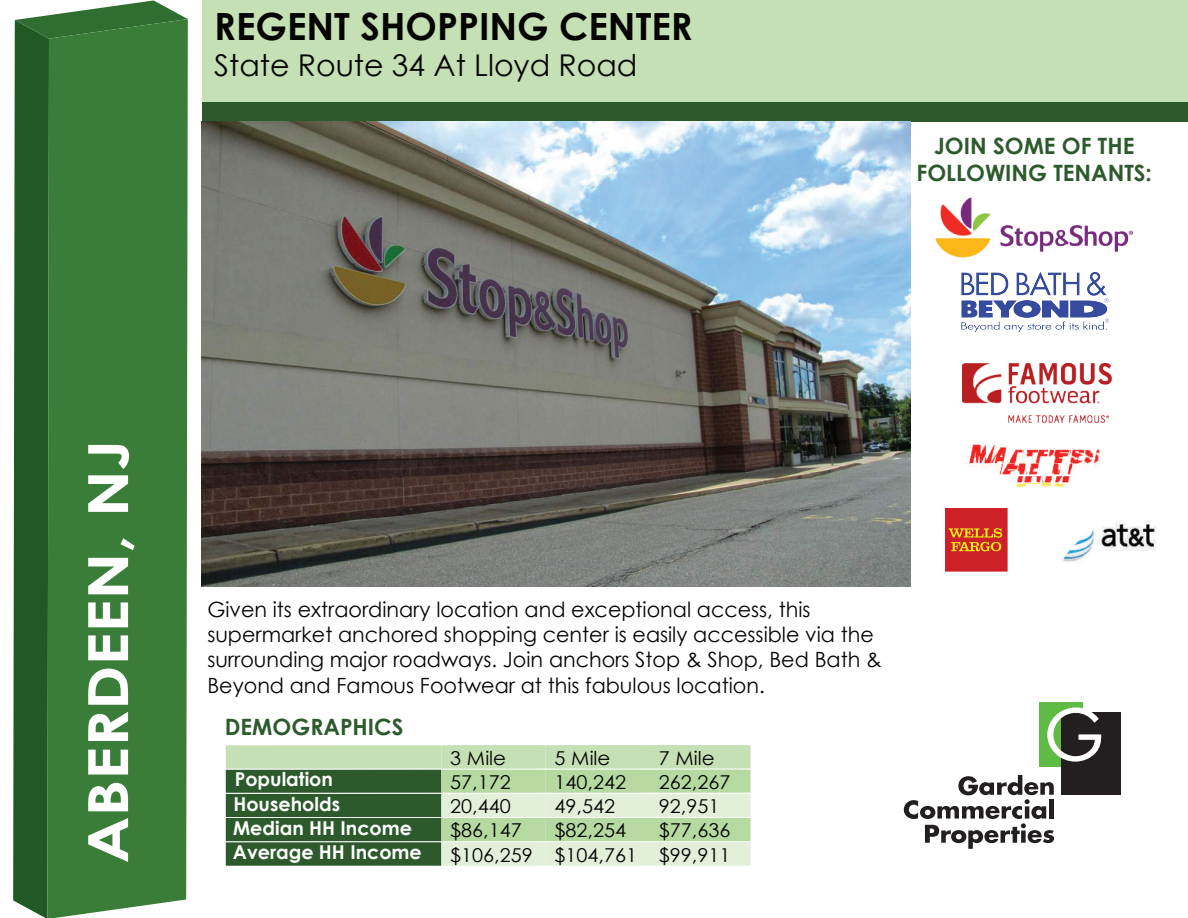
<style>
.page{position:relative;width:1188px;height:918px;background:#fff}
.page>*{position:absolute;margin:0;border:0;box-sizing:border-box;transform-origin:0 0}
.t1{font:700 55.5px "Century Gothic";color:#fff;scale:1.14 1}
.t2{font:700 37.5px "Century Gothic";color:#040503}
.t3{font:30px "Century Gothic";color:#040503}
.t4{font:700 22.5px/27px "Century Gothic";color:#2d5a2c;text-align:center}
.t5{font:21px/25.2px "Century Gothic";color:#040503}
.t6{font:700 19.2px/24.3px "Century Gothic";color:#fdfdfd}
.t7{font:19.05px/24.3px "Century Gothic";color:#050504;text-align:right;scale:1.04 1}
</style>
<div class="page">
<div style="left:202px;top:0;width:986px;height:102px;background:#c5e0b4"></div>
<div style="left:226px;top:745px;width:215px;height:24px;background:#c5e0b4"></div>
<div style="left:441px;top:745px;width:105px;height:24px;background:#c5e0b4"></div>
<div style="left:546px;top:745px;width:104px;height:24px;background:#c5e0b4"></div>
<div style="left:650px;top:745px;width:101px;height:24px;background:#c5e0b4"></div>
<div style="left:226px;top:770px;width:215px;height:23px;background:#2d5a2c"></div>
<div style="left:441px;top:769px;width:105px;height:24px;background:#b6d8a1"></div>
<div style="left:546px;top:769px;width:104px;height:24px;background:#b6d8a1"></div>
<div style="left:650px;top:769px;width:101px;height:24px;background:#b6d8a1"></div>
<hr style="left:442px;top:769px;width:104px;height:1px;background:#fff">
<hr style="left:546px;top:769px;width:104px;height:1px;background:#fff">
<hr style="left:651px;top:769px;width:100px;height:1px;background:#fff">
<div style="left:226px;top:794px;width:215px;height:23px;background:#2d5a2c"></div>
<div style="left:441px;top:794px;width:105px;height:23px;background:#e2efd9"></div>
<div style="left:546px;top:794px;width:104px;height:23px;background:#e2efd9"></div>
<div style="left:650px;top:794px;width:101px;height:23px;background:#e2efd9"></div>
<div style="left:226px;top:818px;width:215px;height:23px;background:#2d5a2c"></div>
<div style="left:441px;top:818px;width:105px;height:23px;background:#b6d8a1"></div>
<div style="left:546px;top:818px;width:104px;height:23px;background:#b6d8a1"></div>
<div style="left:650px;top:818px;width:101px;height:23px;background:#b6d8a1"></div>
<div style="left:226px;top:842px;width:215px;height:24px;background:#2d592c"></div>
<div style="left:441px;top:842px;width:105px;height:24px;background:#e2efd9"></div>
<div style="left:546px;top:842px;width:104px;height:24px;background:#e2efd9"></div>
<div style="left:650px;top:842px;width:101px;height:24px;background:#e2efd9"></div>
<svg style="left:13px;top:0;width:175px;height:918px;background:#316534"></svg>
<div style="left:47px;top:19px;width:141px;height:899px;background:#3a7d39"></div>
<div style="left:1039px;top:702px;width:43px;height:64px;background:#60bb46"></div>
<div style="left:1061px;top:712px;width:60px;height:83px;background:#231f20"></div>
<svg style="left:904px;top:775px;width:150px;height:74px"></svg>
<svg style="left:1047px;top:707px;width:54px;height:55px"></svg>
<div style="left:202px;top:102px;width:986px;height:20px;background:#2d592c"></div>
<img style="left:1062px;top:520px;width:94px;height:42px">
<img style="left:961px;top:271px;width:149px;height:62px">
<img style="left:945px;top:508px;width:63px;height:64px">
<img style="left:962px;top:364px;width:149px;height:59px">
<img style="left:935px;top:197px;width:197px;height:61px">
<img style="left:969px;top:444px;width:131px;height:44px">
<img style="left:201px;top:121px;width:709px;height:466px">
<h2 class="t2" style="left:214px;top:-2px;width:480px">REGENT SHOPPING CENTER</h2>
<h3 class="t3" style="left:214px;top:44px;width:425px">State Route 34 At Lloyd Road</h3>
<p class="t4" style="left:917px;top:131px;width:237px">JOIN SOME OF THE<br>FOLLOWING TENANTS:</p>
<h1 class="t1" style="left:66px;top:864px;width:373px;rotate:-90deg">ABERDEEN, NJ</h1>
<p class="t5" style="left:207px;top:597px;width:676px">Given its extraordinary location and exceptional access, this supermarket anchored shopping center is easily accessible via the surrounding major roadways. Join anchors Stop &amp; Shop, Bed Bath &amp; Beyond and Famous Footwear at this fabulous location.</p>
<p class="t4" style="left:225px;top:712px;width:180px">DEMOGRAPHICS</p>
<p class="t6" style="left:233px;top:766px;width:190px">Population<br>Households<br>Median HH Income<br>Average HH Income</p>
<p class="t7" style="left:450px;top:745px;width:55px">3 Mile</p>
<p class="t7" style="left:555px;top:745px;width:55px">5 Mile</p>
<p class="t7" style="left:659px;top:745px;width:55px">7 Mile</p>
<p class="t7" style="left:450px;top:770px;width:60px">57,172</p>
<p class="t7" style="left:555px;top:770px;width:70px">140,242</p>
<p class="t7" style="left:659px;top:770px;width:70px">262,267</p>
<p class="t7" style="left:450px;top:794px;width:60px">20,440</p>
<p class="t7" style="left:555px;top:794px;width:60px">49,542</p>
<p class="t7" style="left:659px;top:794px;width:60px">92,951</p>
<p class="t7" style="left:450px;top:818px;width:70px">$86,147</p>
<p class="t7" style="left:555px;top:818px;width:70px">$82,254</p>
<p class="t7" style="left:450px;top:818px;width:271px">$77,636<br>$106,259 $104,761 $99,911</p>
</div>
